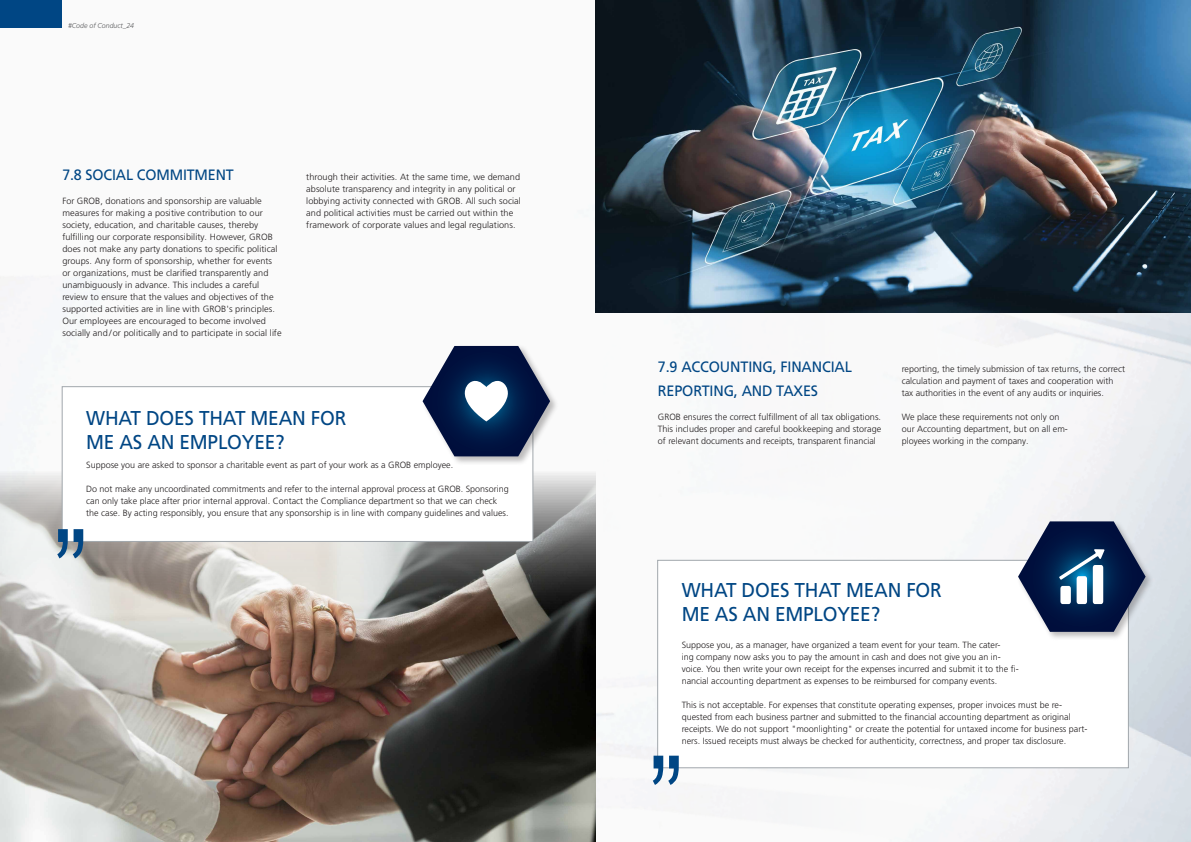
<style>
.page{position:relative;width:1191px;height:842px;background:#fff}
.page>*{position:absolute;margin:0;border:0;box-sizing:border-box;transform-origin:0 0}
._03b_Grundtext_Versalien_blau_12pt{font:20px/24px "Frutiger LT Pro";letter-spacing:-.01em;color:#004684;scale:.95 1}
._03b_Grundtext_Versalien_blau_12pt-2{font:15px/24px "Frutiger LT Pro";letter-spacing:-.01em;color:#004684;scale:.96 1}
._03b_Grundtext_Versalien_blau_12pt-3{font:15px "Frutiger LT Pro";letter-spacing:-.01em;color:#004684;scale:.95 1}
._03b_Grundtext_Versalien_blau_12pt-4{font:300 9px/12px "Frutiger LT Pro";color:#231f20}
._03b_Grundtext_Versalien_blau_12pt-5{font:italic 300 7px "Frutiger LT Pro";color:#57585a}
</style>
<div class="page">
<img style="left:0;top:276px;width:1191px;height:566px">
<div style="left:0;top:0;width:62px;height:28px;background:#004684"></div>
<img style="left:0;top:471px;width:595px;height:371px">
<div style="left:62px;top:386px;width:471px;height:156px;background:#fff;border:1px solid #a1a7ac"></div>
<div style="left:421px;top:344px;width:138px;height:122px;background:#231f20;opacity:.3"></div>
<svg style="left:57px;top:529px;width:26px;height:29px"></svg>
<div style="left:657px;top:560px;width:471px;height:208px;background:#fff;border:1px solid #a1a7ac"></div>
<div style="left:1017px;top:520px;width:137px;height:121px;background:#231f20;opacity:.3"></div>
<svg style="left:653px;top:756px;width:26px;height:29px"></svg>
<svg style="left:422px;top:346px;width:128px;height:110px"></svg>
<svg style="left:1018px;top:521px;width:127px;height:111px"></svg>
<img style="left:595px;top:0;width:596px;height:312px">
<p class="_03b_Grundtext_Versalien_blau_12pt-5" style="left:68px;top:22px;width:68px">#Code of Conduct_24</p>
<p class="_03b_Grundtext_Versalien_blau_12pt-3" style="left:62px;top:166px;width:182px">7.8 SOCIAL COMMITMENT</p>
<p class="_03b_Grundtext_Versalien_blau_12pt-4" style="left:62px;top:195px;width:221px">For GROB, donations and sponsorship are valuable measures for making a positive contribution to our society, education, and charitable causes, thereby fulfilling our corporate responsibility. However, GROB does not make any party donations to specific political groups. Any form of sponsorship, whether for events or organizations, must be clarified transparently and unambiguously in advance. This includes a careful review to ensure that the values and objectives of the supported activities are in line with GROB's principles.<br>Our employees are encouraged to become involved socially and/or politically and to participate in social life</p>
<p class="_03b_Grundtext_Versalien_blau_12pt-4" style="left:306px;top:171px;width:216px">through their activities. At the same time, we demand absolute transparency and integrity in any political or lobbying activity connected with GROB. All such social and political activities must be carried out within the framework of corporate values and legal regulations.</p>
<p class="_03b_Grundtext_Versalien_blau_12pt" style="left:86px;top:406px;width:275px">WHAT DOES THAT MEAN FOR<br>ME AS AN EMPLOYEE?</p>
<p class="_03b_Grundtext_Versalien_blau_12pt-4" style="left:86px;top:459px;width:368px">Suppose you are asked to sponsor a charitable event as part of your work as a GROB employee.</p>
<p class="_03b_Grundtext_Versalien_blau_12pt-4" style="left:86px;top:483px;width:424px">Do not make any uncoordinated commitments and refer to the internal approval process at GROB. Sponsoring can only take place after prior internal approval. Contact the Compliance department so that we can check the case. By acting responsibly, you ensure that any sponsorship is in line with company guidelines and values.</p>
<p class="_03b_Grundtext_Versalien_blau_12pt-2" style="left:658px;top:355px;width:204px">7.9 ACCOUNTING, FINANCIAL<br>REPORTING, AND TAXES</p>
<p class="_03b_Grundtext_Versalien_blau_12pt-4" style="left:658px;top:411px;width:225px;text-align:justify">GROB ensures the correct fulfillment of all tax obligations.<br>This includes proper and careful bookkeeping and storage of relevant documents and receipts, transparent financial</p>
<p class="_03b_Grundtext_Versalien_blau_12pt-4" style="left:901px;top:363px;width:225px">reporting, the timely submission of tax returns, the correct calculation and payment of taxes and cooperation with tax authorities in the event of any audits or inquiries.</p>
<p class="_03b_Grundtext_Versalien_blau_12pt-4" style="left:901px;top:411px;width:168px">We place these requirements not only on our Accounting department, but on all em&shy;ployees working in the company.</p>
<p class="_03b_Grundtext_Versalien_blau_12pt" style="left:681px;top:578px;width:275px">WHAT DOES THAT MEAN FOR<br>ME AS AN EMPLOYEE?</p>
<p class="_03b_Grundtext_Versalien_blau_12pt-4" style="left:681px;top:639px;width:338px">Suppose you, as a manager, have organized a team event for your team. The cater-<br>ing company now asks you to pay the amount in cash and does not give you an in&shy;voice. You then write your own receipt for the expenses incurred and submit it to the fi&shy;nancial accounting department as expenses to be reimbursed for company events.</p>
<p class="_03b_Grundtext_Versalien_blau_12pt-4" style="left:681px;top:699px;width:407px">This is not acceptable. For expenses that constitute operating expenses, proper invoices must be re&shy;quested from each business partner and submitted to the financial accounting department as original receipts. We do not support "moonlighting" or create the potential for untaxed income for business part&shy;ners. Issued receipts must always be checked for authenticity, correctness, and proper tax disclosure.</p>
</div>
